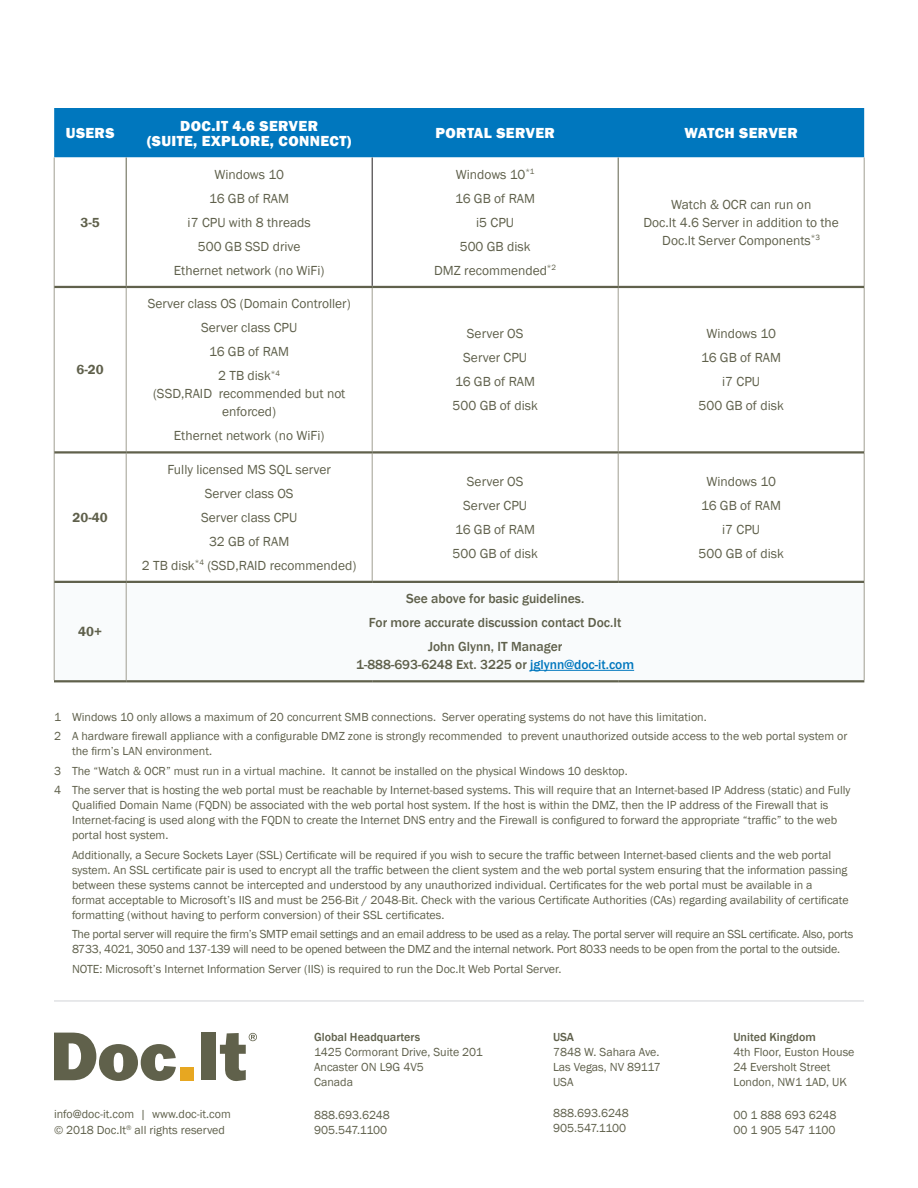
<style>
.page{position:relative;width:918px;height:1188px;background:#fff}
.page>*{position:absolute;margin:0;border:0;box-sizing:border-box;transform-origin:0 0}
.body{font:800 15px/15px "Franklin Gothic";letter-spacing:.025em;color:#fff;text-align:center}
.body-2{font:13.5px/18px "Franklin Gothic";color:#5f604b;text-align:center}
.body-3{font:500 13.5px/18px "Franklin Gothic";color:#5f604b;text-align:center}
.body-4{font:600 13.5px "Franklin Gothic";color:#5f604b}
.Footnote{font:12px/15px "Franklin Gothic";color:#5f604b}
.Footnote-2{font:12px/15px "Franklin Gothic";letter-spacing:-.02em;color:#5f604b}
.t1{font:500 12px "Franklin Gothic";color:#5f604b}
.s1{color:#0077be}
</style>
<div class="page">
<svg style="left:54px;top:1033px;width:122px;height:48px"></svg>
<div style="left:202px;top:1033px;width:14px;height:47px;background:#60614b"></div>
<div style="left:181px;top:1067px;width:13px;height:13px;background:#e7a721"></div>
<svg style="left:220px;top:1033px;width:37px;height:48px"></svg>
<hr style="left:54px;top:1000px;width:810px;height:2px;background:#e1e2e4">
<div style="left:54px;top:108px;width:810px;height:50px;background:#0077be"></div>
<svg style="left:55px;top:158px;width:809px;height:423px"></svg>
<svg style="left:55px;top:288px;width:809px;height:163px"></svg>
<hr style="left:372px;top:158px;width:1px;height:128px;background:#231f20">
<hr style="left:126px;top:158px;width:1px;height:128px;background:#5f604b">
<hr style="left:618px;top:158px;width:1px;height:128px;background:#5f604b">
<hr style="left:54px;top:158px;width:1px;height:129px;background:#a09e91">
<hr style="left:864px;top:158px;width:1px;height:129px;background:#a09e91">
<hr style="left:54px;top:287px;width:1px;height:165px;background:#a09e91">
<hr style="left:126px;top:288px;width:1px;height:163px;background:#a09e91">
<hr style="left:372px;top:288px;width:1px;height:163px;background:#a09e91">
<hr style="left:618px;top:288px;width:1px;height:163px;background:#a09e91">
<hr style="left:864px;top:287px;width:1px;height:165px;background:#a09e91">
<hr style="left:54px;top:452px;width:1px;height:130px;background:#a09e91">
<hr style="left:126px;top:454px;width:1px;height:127px;background:#a09e91">
<hr style="left:372px;top:454px;width:1px;height:127px;background:#a09e91">
<hr style="left:618px;top:454px;width:1px;height:127px;background:#a09e91">
<hr style="left:864px;top:452px;width:1px;height:130px;background:#a09e91">
<hr style="left:54px;top:582px;width:1px;height:98px;background:#a09e91">
<hr style="left:126px;top:583px;width:1px;height:97px;background:#a09e91">
<hr style="left:864px;top:582px;width:1px;height:98px;background:#a09e91">
<hr style="left:54px;top:286px;width:72px;height:2px;background:#60614c">
<hr style="left:126px;top:286px;width:246px;height:2px;background:#60614c">
<hr style="left:372px;top:286px;width:246px;height:2px;background:#60614c">
<hr style="left:618px;top:286px;width:246px;height:2px;background:#60614c">
<hr style="left:54px;top:451px;width:72px;height:3px;background:#60614c">
<hr style="left:126px;top:451px;width:246px;height:3px;background:#60614c">
<hr style="left:372px;top:451px;width:246px;height:3px;background:#60614c">
<hr style="left:618px;top:451px;width:246px;height:3px;background:#60614c">
<hr style="left:54px;top:581px;width:72px;height:2px;background:#60614c">
<hr style="left:126px;top:581px;width:246px;height:2px;background:#60614c">
<hr style="left:372px;top:581px;width:246px;height:2px;background:#60614c">
<hr style="left:618px;top:581px;width:246px;height:2px;background:#60614c">
<hr style="left:54px;top:680px;width:72px;height:2px;background:#60614c">
<hr style="left:126px;top:680px;width:246px;height:2px;background:#60614c">
<hr style="left:372px;top:680px;width:246px;height:2px;background:#60614c">
<hr style="left:618px;top:680px;width:246px;height:2px;background:#60614c">
<hr style="left:530px;top:670px;width:104px;height:1px;background:#0077be">
<p class="body" style="left:66px;top:125px;width:50px">USERS</p>
<p class="body" style="left:147px;top:118px;width:206px">DOC.IT 4.6 SERVER<br>(SUITE, EXPLORE, CONNECT)</p>
<p class="body" style="left:435px;top:125px;width:121px">PORTAL SERVER</p>
<p class="body" style="left:685px;top:125px;width:115px">WATCH SERVER</p>
<p class="body-4" style="left:81px;top:214px;width:21px">3-5</p>
<p class="body-4" style="left:77px;top:362px;width:29px">6-20</p>
<p class="body-4" style="left:73px;top:509px;width:37px">20-40</p>
<p class="body-4" style="left:78px;top:623px;width:25px">40+</p>
<p class="body-2" style="left:214px;top:166px;width:71px">Windows 10</p>
<p class="body-2" style="left:209px;top:190px;width:81px">16 GB of RAM</p>
<p class="body-2" style="left:188px;top:214px;width:125px">i7 CPU with 8 threads</p>
<p class="body-2" style="left:198px;top:238px;width:104px">500 GB SSD drive</p>
<p class="body-2" style="left:174px;top:262px;width:152px">Ethernet network (no WiFi)</p>
<p class="body-2" style="left:148px;top:295px;width:205px">Server class OS (Domain Controller)</p>
<p class="body-2" style="left:201px;top:319px;width:98px">Server class CPU</p>
<p class="body-2" style="left:209px;top:343px;width:81px">16 GB of RAM</p>
<p class="body-2" style="left:153px;top:367px;width:194px">2 TB disk<sup>*4<br></sup>(SSD,RAID recommended but not enforced)</p>
<p class="body-2" style="left:174px;top:427px;width:152px">Ethernet network (no WiFi)</p>
<p class="body-2" style="left:168px;top:461px;width:165px">Fully licensed MS SQL server</p>
<p class="body-2" style="left:205px;top:485px;width:90px">Server class OS</p>
<p class="body-2" style="left:201px;top:509px;width:98px">Server class CPU</p>
<p class="body-2" style="left:209px;top:533px;width:82px">32 GB of RAM</p>
<p class="body-2" style="left:142px;top:557px;width:216px">2 TB disk<sup>*4</sup> (SSD,RAID recommended)</p>
<p class="body-2" style="left:456px;top:166px;width:80px">Windows 10<sup>*1</sup></p>
<p class="body-2" style="left:455px;top:190px;width:81px">16 GB of RAM</p>
<p class="body-2" style="left:476px;top:214px;width:39px">i5 CPU</p>
<p class="body-2" style="left:460px;top:238px;width:72px">500 GB disk</p>
<p class="body-2" style="left:434px;top:262px;width:123px">DMZ recommended<sup>*2</sup></p>
<p class="body-2" style="left:467px;top:325px;width:58px">Server OS</p>
<p class="body-2" style="left:463px;top:349px;width:65px">Server CPU</p>
<p class="body-2" style="left:455px;top:373px;width:81px">16 GB of RAM</p>
<p class="body-2" style="left:453px;top:397px;width:87px">500 GB of disk</p>
<p class="body-2" style="left:467px;top:473px;width:58px">Server OS</p>
<p class="body-2" style="left:463px;top:497px;width:65px">Server CPU</p>
<p class="body-2" style="left:455px;top:521px;width:81px">16 GB of RAM</p>
<p class="body-2" style="left:453px;top:545px;width:87px">500 GB of disk</p>
<p class="body-3" style="left:406px;top:590px;width:180px">See above for basic guidelines.</p>
<p class="body-3" style="left:369px;top:614px;width:254px">For more accurate discussion contact Doc.It</p>
<p class="body-3" style="left:356px;top:638px;width:279px">John Glynn, IT Manager<br>1-888-693-6248 Ext. 3225 or <span class="s1">jglynn@doc-it.com</span></p>
<p class="body-2" style="left:643px;top:196px;width:197px">Watch &amp; OCR can run on<br>Doc.It 4.6 Server in addition to the<br>Doc.It Server Components<sup>*3</sup></p>
<p class="body-2" style="left:706px;top:325px;width:71px">Windows 10</p>
<p class="body-2" style="left:701px;top:349px;width:81px">16 GB of RAM</p>
<p class="body-2" style="left:722px;top:373px;width:39px">i7 CPU</p>
<p class="body-2" style="left:699px;top:397px;width:87px">500 GB of disk</p>
<p class="body-2" style="left:706px;top:473px;width:71px">Windows 10</p>
<p class="body-2" style="left:701px;top:497px;width:81px">16 GB of RAM</p>
<p class="body-2" style="left:722px;top:521px;width:39px">i7 CPU</p>
<p class="body-2" style="left:699px;top:545px;width:87px">500 GB of disk</p>
<p class="Footnote" style="left:54px;top:709px;width:654px">1 Windows 10 only allows a maximum of 20 concurrent SMB connections. Server operating systems do not have this limitation.</p>
<p class="Footnote" style="left:72px;top:729px;width:777px;text-indent:-18px">2 A hardware firewall appliance with a configurable DMZ zone is strongly recommended to prevent unauthorized outside access to the web portal system or the firm’s LAN environment.</p>
<p class="Footnote" style="left:54px;top:763px;width:575px">3 The “Watch &amp; OCR” must run in a virtual machine. It cannot be installed on the physical Windows 10 desktop.</p>
<p class="Footnote" style="left:72px;top:783px;width:780px;text-indent:-18px">4 The server that is hosting the web portal must be reachable by Internet-based systems. This will require that an Internet-based IP Address (static) and Fully Qualified Domain Name (FQDN) be associated with the web portal host system. If the host is within the DMZ, then the IP address of the Firewall that is Internet-facing is used along with the FQDN to create the Internet DNS entry and the Firewall is configured to forward the appropriate “traffic” to the web portal host system.</p>
<p class="Footnote" style="left:72px;top:847px;width:778px">Additionally, a Secure Sockets Layer (SSL) Certificate will be required if you wish to secure the traffic between Internet-based clients and the web portal system. An SSL certificate pair is used to encrypt all the traffic between the client system and the web portal system ensuring that the information passing between these systems cannot be intercepted and understood by any unauthorized individual. Certificates for the web portal must be available in a format acceptable to Microsoft’s IIS and must be 256-Bit / 2048-Bit. Check with the various Certificate Authorities (CAs) regarding availability of certificate formatting (without having to perform conversion) of their SSL certificates.</p>
<p class="Footnote-2" style="left:72px;top:927px;width:783px">The portal server will require the firm’s SMTP email settings and an email address to be used as a relay. The portal server will require an SSL certificate. Also, ports<br>8733, 4021, 3050 and 137-139 will need to be opened between the DMZ and the internal network. Port 8033 needs to be open from the portal to the outside.</p>
<p class="Footnote" style="left:72px;top:961px;width:491px">NOTE: Microsoft’s Internet Information Server (IIS) is required to run the Doc.It Web Portal Server.</p>
<p class="Footnote" style="left:54px;top:1106px;width:178px;line-height:16.5px">info@doc-it.com | www.doc-it.com © 2018 Doc.It<sup>®</sup> all rights reserved</p>
<p class="t1" style="left:314px;top:1030px;width:108px">Global Headquarters</p>
<p class="Footnote" style="left:314px;top:1045px;width:170px">1425 Cormorant Drive, Suite 201<br>Ancaster ON L9G 4V5<br>Canada</p>
<p class="Footnote" style="left:314px;top:1108px;width:77px">888.693.6248<br>905.547.1100</p>
<p class="t1" style="left:553px;top:1030px;width:23px">USA</p>
<p class="Footnote" style="left:553px;top:1045px;width:109px;text-align:justify">7848 W. Sahara Ave.<br>Las Vegas, NV 89117<br>USA</p>
<p class="Footnote" style="left:553px;top:1106px;width:77px">888.693.6248<br>905.547.1100</p>
<p class="t1" style="left:734px;top:1030px;width:84px">United Kingdom</p>
<p class="Footnote" style="left:734px;top:1045px;width:123px">4th Floor, Euston House<br>24 Eversholt Street<br>London, NW1 1AD, UK</p>
<p class="Footnote" style="left:734px;top:1108px;width:104px">00 1 888 693 6248<br>00 1 905 547 1100</p>
</div>
